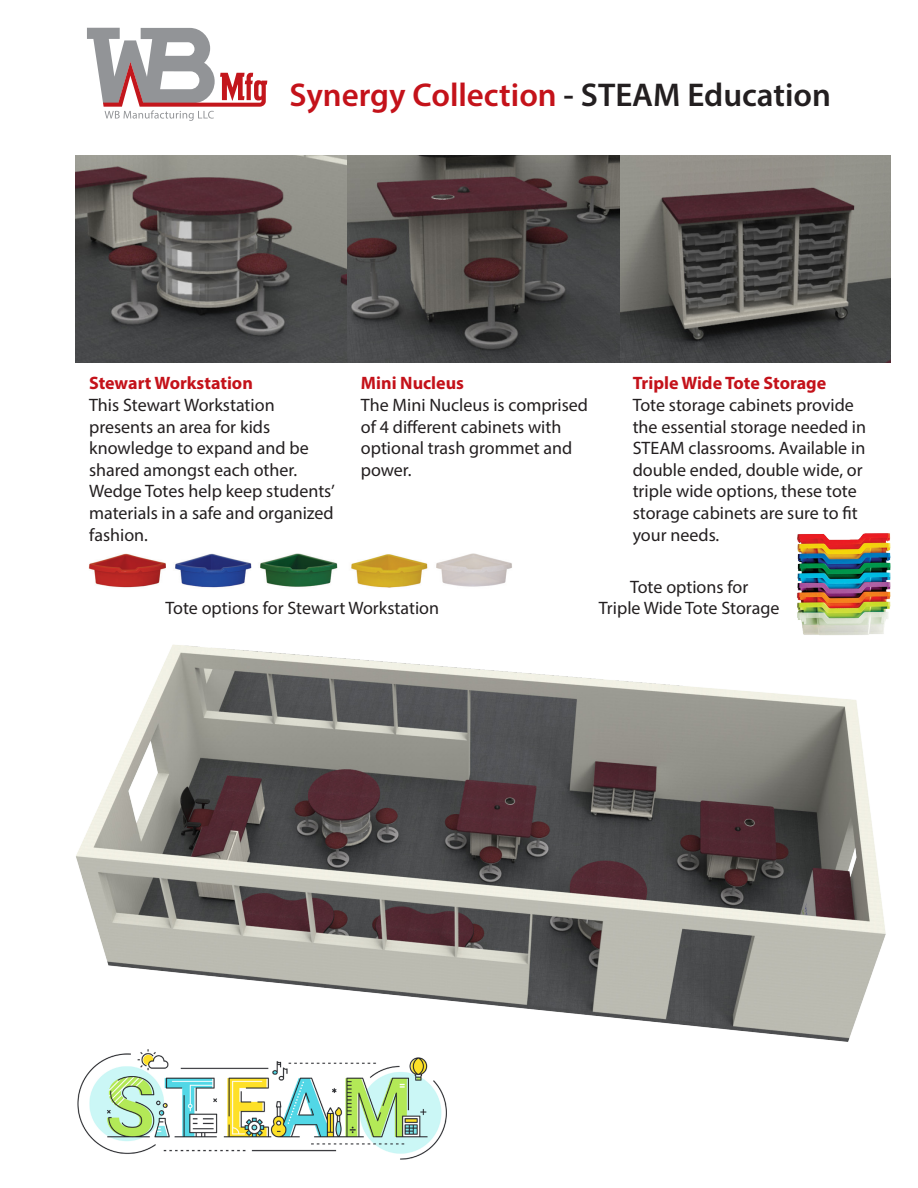
<style>
.page{position:relative;width:918px;height:1188px;background:#fff}
.page>*{position:absolute;margin:0;border:0;box-sizing:border-box;transform-origin:0 0}
.t1{font:600 33px "Myriad Pro";color:#c4121a}
.t2{font:18px/21.6px "Myriad Pro";color:#231f20}
.t3{font:700 18px "Myriad Pro";color:#c4121a}
.s1{color:#231f20}
</style>
<div class="page">
<svg style="left:87px;top:28px;width:180px;height:93px"></svg>
<img style="left:76px;top:156px;width:815px;height:206px">
<img style="left:76px;top:553px;width:810px;height:489px">
<img style="left:76px;top:1040px;width:383px;height:120px">
<img style="left:796px;top:533px;width:95px;height:103px">
<h1 class="t1" style="left:290px;top:74px;width:543px">Synergy Collection <span class="s1">- STEAM Education</span></h1>
<p class="t3" style="left:89px;top:372px;width:165px">Stewart Workstation</p>
<p class="t2" style="left:89px;top:394px;width:247px">This Stewart Workstation presents an area for kids knowledge to expand and be shared amongst each other.<br>Wedge Totes help keep students’ materials in a safe and organized fashion.</p>
<p class="t3" style="left:361px;top:372px;width:105px">Mini Nucleus</p>
<p class="t2" style="left:361px;top:394px;width:229px">The Mini Nucleus is comprised of 4 different cabinets with optional trash grommet and power.</p>
<p class="t3" style="left:633px;top:372px;width:195px">Triple Wide Tote Storage</p>
<p class="t2" style="left:633px;top:394px;width:235px">Tote storage cabinets provide the essential storage needed in<br>STEAM classrooms. Available in double ended, double wide, or triple wide options, these tote storage cabinets are sure to fit your needs.</p>
<p class="t2" style="left:166px;top:597px;width:275px">Tote options for Stewart Workstation</p>
<p class="t2" style="left:599px;top:576px;width:182px;text-align:center">Tote options for<br>Triple Wide Tote Storage</p>
</div>
